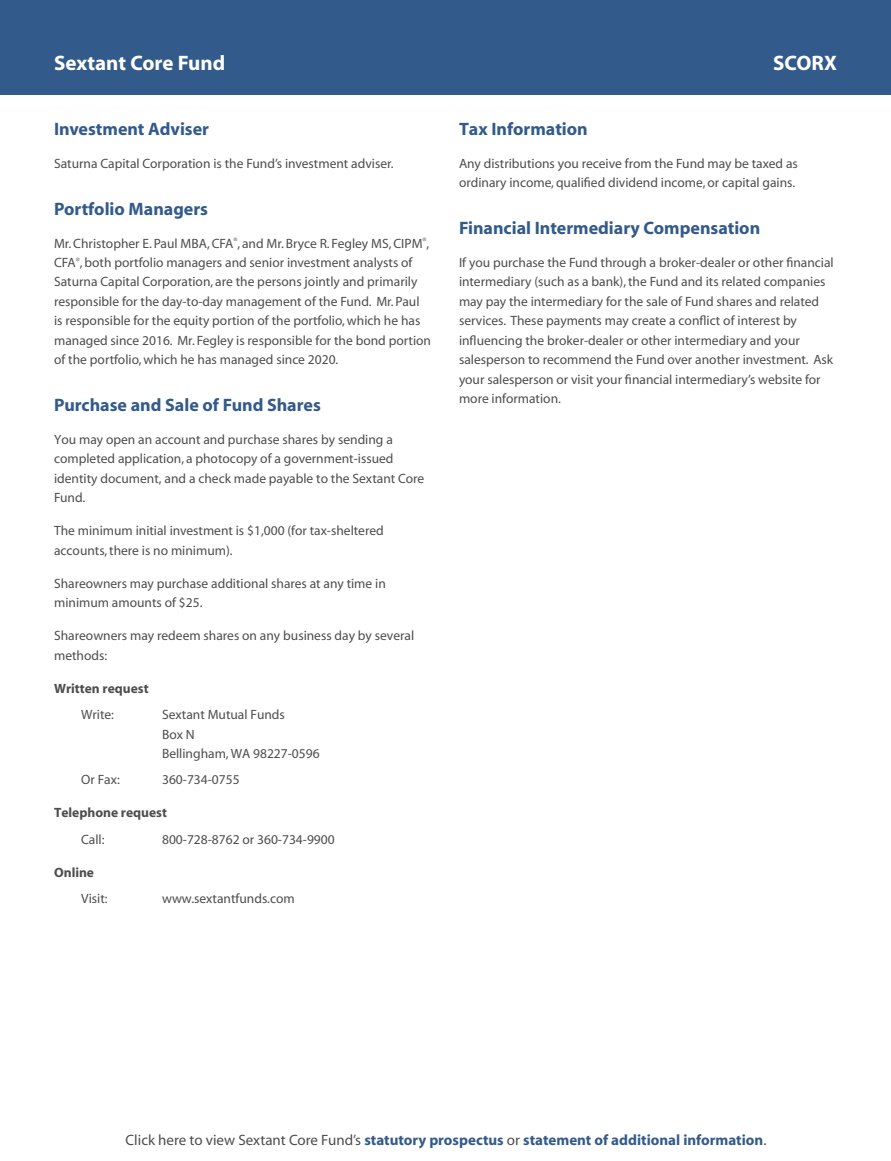
<style>
.page{position:relative;width:891px;height:1161px;background:#fff}
.page>*{position:absolute;margin:0;border:0;box-sizing:border-box;transform-origin:0 0}
.t1{font:700 21px "Myriad";color:#fff}
.t2{font:700 18px "Myriad";color:#325a8b}
.t3{font:700 15px "Myriad";color:#325a8b}
.t4{font:13.5px/19.5px "Myriad";color:#4d4d4f}
.t5{font:700 13.5px "Myriad";color:#4d4d4f}
.s1{font-weight:400;color:#4d4d4f}
</style>
<div class="page">
<div style="left:0;top:0;width:891px;height:94px;background:#325a8b"></div>
<h1 class="t1" style="left:54px;top:52px;width:173px">Sextant Core Fund</h1>
<h1 class="t1" style="left:773px;top:52px;width:65px">SCORX</h1>
<h2 class="t2" style="left:54px;top:120px;width:157px">Investment Adviser</h2>
<p class="t4" style="left:54px;top:154px;width:341px">Saturna Capital Corporation is the Fund’s investment adviser.</p>
<h2 class="t2" style="left:54px;top:199px;width:156px">Portfolio Managers</h2>
<p class="t4" style="left:54px;top:234px;width:379px">Mr. Christopher E. Paul MBA, CFA<sup>®</sup>, and Mr. Bryce R. Fegley MS, CIPM<sup>®</sup>, CFA<sup>®</sup>, both portfolio managers and senior investment analysts of Saturna Capital Corporation, are the persons jointly and primarily responsible for the day-to-day management of the Fund. Mr. Paul is responsible for the equity portion of the portfolio, which he has managed since 2016. Mr. Fegley is responsible for the bond portion of the portfolio, which he has managed since 2020.</p>
<h2 class="t2" style="left:54px;top:396px;width:268px">Purchase and Sale of Fund Shares</h2>
<p class="t4" style="left:54px;top:430px;width:372px">You may open an account and purchase shares by sending a completed application, a photocopy of a government-issued identity document, and a check made payable to the Sextant Core Fund.</p>
<p class="t4" style="left:54px;top:522px;width:331px">The minimum initial investment is $1,000 (for tax-sheltered accounts, there is no minimum).</p>
<p class="t4" style="left:54px;top:574px;width:333px">Shareowners may purchase additional shares at any time in minimum amounts of $25.</p>
<p class="t4" style="left:54px;top:627px;width:362px">Shareowners may redeem shares on any business day by several methods:</p>
<p class="t5" style="left:54px;top:681px;width:96px">Written request</p>
<p class="t4" style="left:81px;top:706px;width:35px">Write:</p>
<p class="t4" style="left:162px;top:706px;width:159px">Sextant Mutual Funds<br>Box N<br>Bellingham, WA 98227-0596</p>
<p class="t4" style="left:81px;top:771px;width:40px">Or Fax:</p>
<p class="t4" style="left:162px;top:771px;width:79px">360-734-0755</p>
<p class="t5" style="left:54px;top:806px;width:114px">Telephone request</p>
<p class="t4" style="left:81px;top:830px;width:25px">Call:</p>
<p class="t4" style="left:162px;top:830px;width:174px">800-728-8762 or 360-734-9900</p>
<p class="t5" style="left:54px;top:865px;width:42px">Online</p>
<p class="t4" style="left:81px;top:889px;width:28px">Visit:</p>
<p class="t4" style="left:162px;top:889px;width:134px">www.sextantfunds.com</p>
<h2 class="t2" style="left:459px;top:120px;width:130px">Tax Information</h2>
<p class="t4" style="left:459px;top:154px;width:340px">Any distributions you receive from the Fund may be taxed as ordinary income, qualified dividend income, or capital gains.</p>
<h2 class="t2" style="left:459px;top:219px;width:303px">Financial Intermediary Compensation</h2>
<p class="t4" style="left:459px;top:253px;width:376px">If you purchase the Fund through a broker-dealer or other financial intermediary (such as a bank), the Fund and its related companies may pay the intermediary for the sale of Fund shares and related services. These payments may create a conflict of interest by influencing the broker-dealer or other intermediary and your salesperson to recommend the Fund over another investment. Ask your salesperson or visit your financial intermediary’s website for more information.</p>
<p class="t3" style="left:126px;top:1132px;width:642px"><span class="s1">Click here to view Sextant Core Fund’s</span> statutory prospectus <span class="s1">or</span> statement of additional information<span class="s1">.</span></p>
</div>
